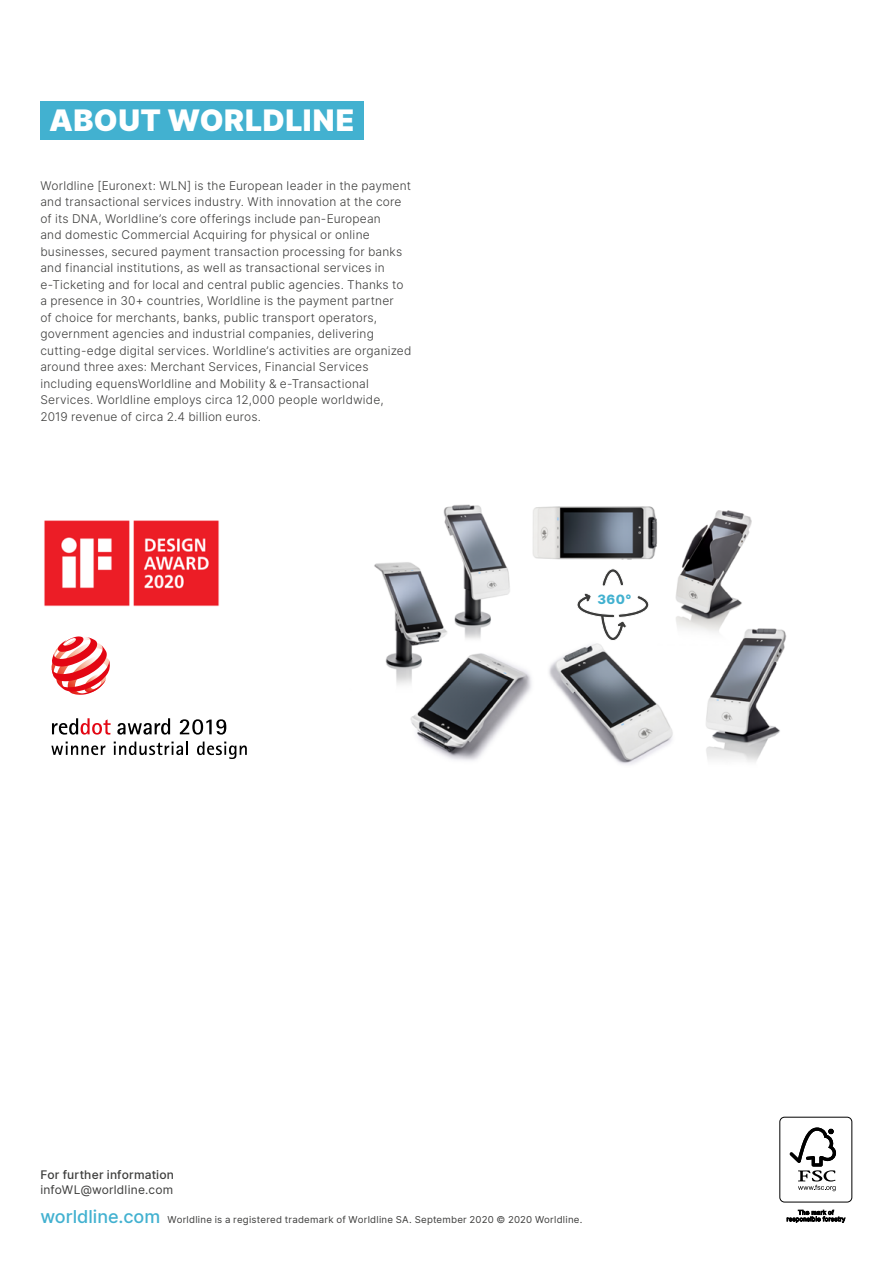
<style>
.page{position:relative;width:893px;height:1263px;background:#fff}
.page>*{position:absolute;margin:0;border:0;box-sizing:border-box;transform-origin:0 0}
.t1{font:900 30px "Inter";letter-spacing:.02em;color:#fff}
.t2{font:800 13.05px "Inter";color:#42b1d0}
.t3{font:12px/16.5px "Inter Light BETA";letter-spacing:.015em;color:#3c3c3b}
.t4{font:500 12px "Inter";letter-spacing:.015em;color:#3c3c3b}
.t5{font:12px "Inter";letter-spacing:.02em;color:#3c3c3b}
.t6{font:9.75px "Inter";letter-spacing:.025em;color:#3c3c3b}
.s1{font-weight:500;font-size:18px;color:#42b1d0}
</style>
<div class="page">
<div style="left:779px;top:1117px;width:73px;height:85px;border:1px solid #000;border-radius:5px"></div>
<svg style="left:789px;top:1127px;width:47px;height:64px"></svg>
<svg style="left:787px;top:1210px;width:58px;height:12px"></svg>
<svg style="left:51px;top:741px;width:54px;height:14px"></svg>
<svg style="left:114px;top:741px;width:74px;height:14px"></svg>
<svg style="left:197px;top:741px;width:50px;height:18px"></svg>
<svg style="left:52px;top:636px;width:58px;height:59px"></svg>
<svg style="left:52px;top:718px;width:59px;height:17px"></svg>
<svg style="left:117px;top:718px;width:53px;height:17px"></svg>
<svg style="left:180px;top:719px;width:46px;height:16px"></svg>
<img style="left:374px;top:504px;width:413px;height:261px">
<svg style="left:576px;top:568px;width:73px;height:73px"></svg>
<div style="left:40px;top:101px;width:324px;height:39px;background:#42b1d0"></div>
<img style="left:44px;top:520px;width:175px;height:87px">
<h1 class="t1" style="left:49px;top:98px;width:307px">ABOUT WORLDLINE</h1>
<p class="t3" style="left:40px;top:177px;width:373px">Worldline [Euronext: WLN] is the European leader in the payment and transactional services industry. With innovation at the core of its DNA, Worldline’s core offerings include pan-European<br>and domestic Commercial Acquiring for physical or online businesses, secured payment transaction processing for banks and financial institutions, as well as transactional services in e-Ticketing and for local and central public agencies. Thanks to a presence in 30+ countries, Worldline is the payment partner<br>of choice for merchants, banks, public transport operators, government agencies and industrial companies, delivering cutting-edge digital services. Worldline’s activities are organized around three axes: Merchant Services, Financial Services including equensWorldline and Mobility &amp; e-Transactional Services. Worldline employs circa 12,000 people worldwide, 2019 revenue of circa 2.4 billion euros.</p>
<p class="t2" style="left:598px;top:590px;width:35px">360°</p>
<p class="t4" style="left:40px;top:1166px;width:135px">For further information</p>
<p class="t5" style="left:40px;top:1180px;width:134px">infoWL@worldline.com</p>
<p class="t6" style="left:40px;top:1212px;width:544px"><span class="s1">worldline.com</span> Worldline is a registered trademark of Worldline SA. September 2020 © 2020 Worldline.</p>
</div>
